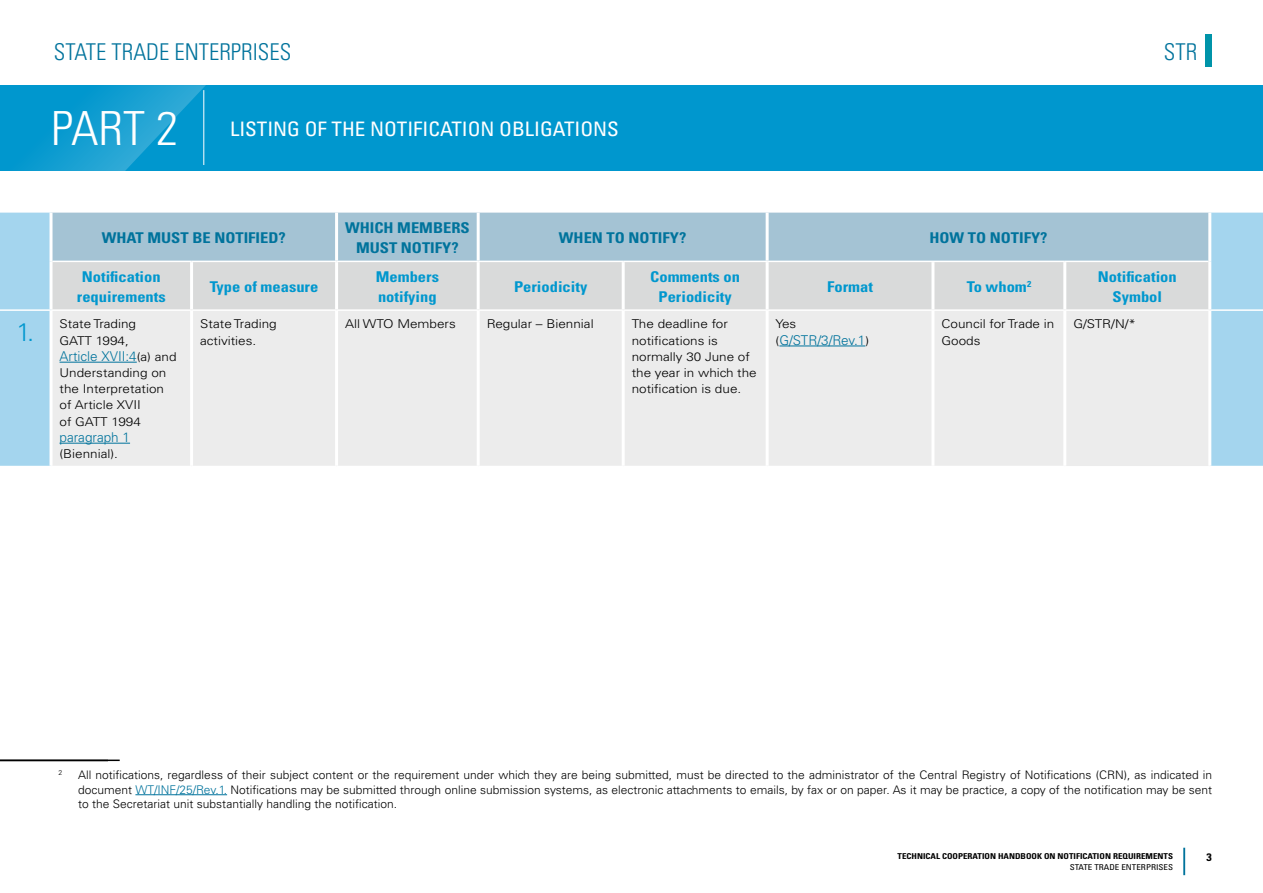
<style>
.page{position:relative;width:1263px;height:893px;background:#fff}
.page>*{position:absolute;margin:0;border:0;box-sizing:border-box;transform-origin:0 0}
.t1{font:300 condensed 47.1px "Univers LT Std";color:#fff;scale:1.05 1}
.t2{font:300 25.5px "Univers LT Std";color:#0097ce}
.t3{font:300 condensed 23.1px "Univers LT Std";color:#00739c}
.t4{font:condensed 19.95px "Univers LT Std";color:#fff;scale:1.05 1}
.t5{font:700 condensed 14.85px/19.8px "Univers LT Std";color:#0097ce;text-align:center;scale:1.11 1}
.t6{font:700 condensed 14.85px/19.8px "Univers LT Std";color:#00739c;text-align:center;scale:1.11 1}
.t7{font:300 13.5px "Univers LT Std";color:#00739c}
.t8{font:300 12.15px/16.2px "Univers LT Std";color:#000;scale:1.11 1}
.t9{font:300 11.7px/14.4px "Univers LT Std";color:#000;text-align:justify}
.t10{font:700 condensed 10.8px "Univers LT Std";color:#000;scale:1.11 1}
.t11{font:700 condensed 8.7px "Univers LT Std";color:#0097ce;scale:1.11 1}
.t12{font:700 condensed 8.1px "Univers LT Std";color:#000;scale:1.11 1}
.t13{font:condensed 8.1px "Univers LT Std";color:#000;scale:1.11 1}
.t14{font:300 6.9px "Univers LT Std";color:#000}
.s1{font-size:12.15px;color:#000}
.s2{font-size:12px;color:#00739c}
</style>
<div class="page">
<div style="left:0;top:85px;width:1263px;height:85px;background:#0097ce"></div>
<svg style="left:0;top:85px;width:206px;height:128px"></svg>
<hr style="left:1183px;top:848px;width:2px;height:27px;background:#00739c">
<div style="left:1206px;top:34px;width:6px;height:33px;background:#0094a9"></div>
<div style="left:0;top:213px;width:1263px;height:253px;background:#a4d5ee"></div>
<div style="left:53px;top:213px;width:1155px;height:48px;background:#a4c3d4"></div>
<div style="left:53px;top:262px;width:1155px;height:47px;background:#d9dada"></div>
<div style="left:53px;top:311px;width:424px;height:155px;background:#ececec"></div>
<div style="left:480px;top:311px;width:728px;height:155px;background:#ececec"></div>
<hr style="left:50px;top:213px;width:3px;height:48px;background:#fff">
<hr style="left:335px;top:213px;width:3px;height:48px;background:#fff">
<hr style="left:477px;top:213px;width:3px;height:48px;background:#fff">
<hr style="left:766px;top:213px;width:3px;height:48px;background:#fff">
<hr style="left:1208px;top:213px;width:3px;height:48px;background:#fff">
<hr style="left:50px;top:261px;width:3px;height:48px;background:#fff">
<hr style="left:190px;top:262px;width:3px;height:47px;background:#fff">
<hr style="left:335px;top:262px;width:3px;height:47px;background:#fff">
<hr style="left:477px;top:262px;width:3px;height:47px;background:#fff">
<hr style="left:622px;top:262px;width:3px;height:47px;background:#fff">
<hr style="left:766px;top:262px;width:3px;height:47px;background:#fff">
<hr style="left:931px;top:262px;width:3px;height:47px;background:#fff">
<hr style="left:1063px;top:262px;width:3px;height:47px;background:#fff">
<hr style="left:1208px;top:261px;width:3px;height:48px;background:#fff">
<hr style="left:50px;top:311px;width:3px;height:155px;background:#fff">
<hr style="left:190px;top:311px;width:3px;height:155px;background:#fff">
<hr style="left:335px;top:311px;width:3px;height:155px;background:#fff">
<hr style="left:477px;top:311px;width:3px;height:155px;background:#fff">
<hr style="left:622px;top:311px;width:3px;height:155px;background:#fff">
<hr style="left:766px;top:311px;width:3px;height:155px;background:#fff">
<hr style="left:931px;top:311px;width:3px;height:155px;background:#fff">
<hr style="left:53px;top:261px;width:139px;height:1px;background:#fff">
<hr style="left:192px;top:261px;width:145px;height:1px;background:#fff">
<hr style="left:337px;top:261px;width:141px;height:1px;background:#fff">
<hr style="left:478px;top:261px;width:145px;height:1px;background:#fff">
<hr style="left:623px;top:261px;width:144px;height:1px;background:#fff">
<hr style="left:767px;top:261px;width:166px;height:1px;background:#fff">
<hr style="left:933px;top:261px;width:132px;height:1px;background:#fff">
<hr style="left:1065px;top:261px;width:143px;height:1px;background:#fff">
<hr style="left:0;top:309px;width:51px;height:2px;background:#fff">
<hr style="left:51px;top:309px;width:141px;height:2px;background:#fff">
<hr style="left:192px;top:309px;width:145px;height:2px;background:#fff">
<hr style="left:337px;top:309px;width:141px;height:2px;background:#fff">
<hr style="left:478px;top:309px;width:145px;height:2px;background:#fff">
<hr style="left:623px;top:309px;width:144px;height:2px;background:#fff">
<hr style="left:767px;top:309px;width:166px;height:2px;background:#fff">
<hr style="left:933px;top:309px;width:132px;height:2px;background:#fff">
<hr style="left:1065px;top:309px;width:145px;height:2px;background:#fff">
<hr style="left:1210px;top:309px;width:53px;height:2px;background:#fff">
<hr style="left:1063px;top:311px;width:3px;height:155px;background:#fff">
<hr style="left:1208px;top:311px;width:3px;height:155px;background:#fff">
<hr style="left:60px;top:362px;width:77px;height:1px;background:#00739c">
<hr style="left:60px;top:443px;width:70px;height:1px;background:#00739c">
<hr style="left:779px;top:346px;width:86px;height:1px;background:#00739c">
<hr style="left:0;top:760px;width:120px;height:1px;background:#000">
<hr style="left:135px;top:794px;width:92px;height:1px;background:#00739c">
<div style="left:1027px;top:280px;width:13px;height:21px;background:#d9dada"></div>
<h3 class="t3" style="left:54px;top:38px;width:239px">STATE TRADE ENTERPRISES</h3>
<h3 class="t3" style="left:1164px;top:38px;width:35px">STR</h3>
<h1 class="t1" style="left:51px;top:101px;width:123px">PART 2</h1>
<h3 class="t4" style="left:230px;top:117px;width:372px">LISTING OF THE NOTIFICATION OBLIGATIONS</h3>
<p class="t6" style="left:102px;top:228px;width:167px">WHAT MUST BE NOTIFIED?</p>
<p class="t6" style="left:345px;top:218px;width:114px">WHICH MEMBERS<br>MUST NOTIFY?</p>
<p class="t6" style="left:559px;top:228px;width:116px">WHEN TO NOTIFY?</p>
<p class="t6" style="left:929px;top:228px;width:108px">HOW TO NOTIFY?</p>
<p class="t5" style="left:77px;top:267px;width:82px">Notification requirements</p>
<p class="t5" style="left:210px;top:276px;width:99px">Type of measure</p>
<p class="t5" style="left:376px;top:267px;width:58px;text-align:left">Members notifying</p>
<p class="t5" style="left:514px;top:276px;width:68px">Periodicity</p>
<p class="t5" style="left:650px;top:267px;width:82px">Comments on<br>Periodicity</p>
<p class="t5" style="left:827px;top:276px;width:43px">Format</p>
<p class="t5" style="left:967px;top:276px;width:60px">To whom<sup>1</sup></p>
<p class="t5" style="left:1098px;top:267px;width:73px">Notification<br>Symbol</p>
<p class="t11" style="left:1027px;top:278px;width:5px">2</p>
<h2 class="t2" style="left:17px;top:317px;width:19px">1.</h2>
<p class="t8" style="left:60px;top:316px;width:71px">State Trading<br>GATT 1994,</p>
<p class="t7" style="left:60px;top:348px;width:119px">Article XVII:4<span class="s1">(a) and</span></p>
<p class="t8" style="left:60px;top:365px;width:98px">Understanding on the Interpretation of Article XVII<br>of GATT 1994</p>
<p class="t7" style="left:60px;top:429px;width:72px">paragraph 1</p>
<p class="t8" style="left:60px;top:446px;width:54px">(Biennial).</p>
<p class="t8" style="left:200px;top:316px;width:71px">State Trading activities.</p>
<p class="t8" style="left:345px;top:316px;width:101px">All WTO Members</p>
<p class="t8" style="left:487px;top:316px;width:98px">Regular – Biennial</p>
<p class="t8" style="left:632px;top:316px;width:114px">The deadline for notifications is normally 30 June of the year in which the notification is due.</p>
<p class="t8" style="left:776px;top:316px;width:20px">Yes</p>
<p class="t7" style="left:776px;top:332px;width:95px"><span class="s1">(</span>G/STR/3/Rev.1<span class="s1">)</span></p>
<p class="t8" style="left:941px;top:316px;width:103px">Council for Trade in<br>Goods</p>
<p class="t8" style="left:1073px;top:316px;width:58px">G/STR/N/*</p>
<p class="t14" style="left:58px;top:769px;width:5px">2</p>
<p class="t9" style="left:78px;top:768px;width:1136px">All notifications, regardless of their subject content or the requirement under which they are being submitted, must be directed to the administrator of the Central Registry of Notifications (CRN), as indicated in document <span class="s2">WT/INF/25/Rev.1.</span> Notifications may be submitted through online submission systems, as electronic attachments to emails, by fax or on paper. As it may be practice, a copy of the notification may be sent to the Secretariat unit substantially handling the notification.</p>
<p class="t12" style="left:897px;top:851px;width:250px">TECHNICAL COOPERATION HANDBOOK ON NOTIFICATION REQUIREMENTS</p>
<p class="t10" style="left:1206px;top:851px;width:6px">3</p>
<p class="t13" style="left:1070px;top:862px;width:94px">STATE TRADE ENTERPRISES</p>
</div>
